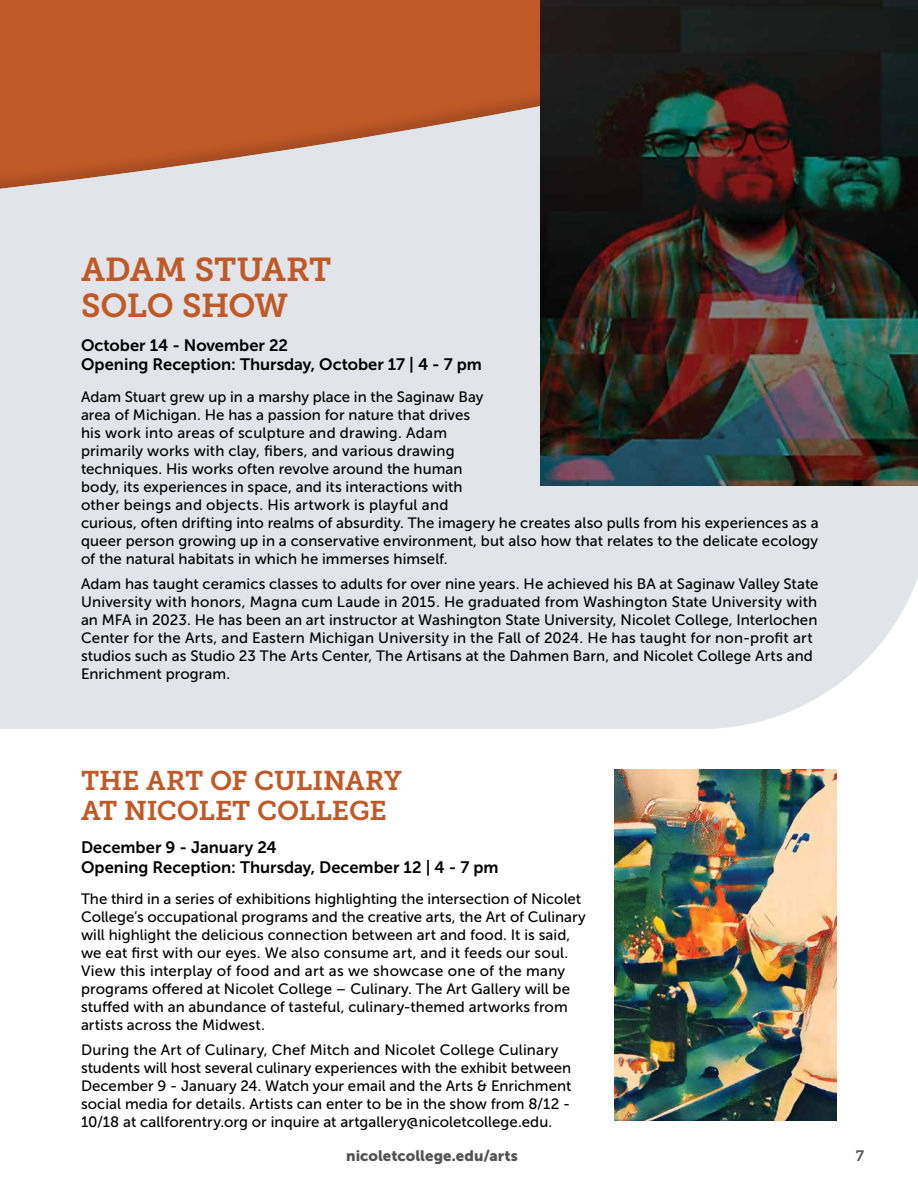
<style>
.page{position:relative;width:918px;height:1188px;background:#fff}
.page>*{position:absolute;margin:0;border:0;box-sizing:border-box;transform-origin:0 0}
.t1{font:33px/36px "Museo Slab 700";letter-spacing:-.01em;color:#c15927}
.t2{font:27px/30px "Museo Slab 700";letter-spacing:-.005em;color:#c15927}
.t3{font:16.5px/19.8px "Museo Sans 700";color:#000}
.t4{font:15px/18px "Museo Sans 500";letter-spacing:.005em;color:#000}
.t5{font:15px "Museo Sans 900";letter-spacing:.005em;color:#515351}
.t6{font:15px "Museo Slab 700";color:#515351}
</style>
<div class="page">
<div style="left:0;top:230px;width:918px;height:499px;background:#e1e4e9"></div>
<div style="left:0;top:0;width:918px;height:230px;background:#000;opacity:.15"></div>
<img style="left:614px;top:770px;width:223px;height:350px">
<img style="left:540px;top:0;width:378px;height:486px">
<h1 class="t1" style="left:81px;top:252px;width:252px">ADAM STUART<br>SOLO SHOW</h1>
<p class="t3" style="left:81px;top:335px;width:402px">October 14 - November 22<br>Opening Reception: Thursday, October 17 | 4 - 7 pm</p>
<p class="t4" style="left:81px;top:388px;width:739px">Adam Stuart grew up in a marshy place in the Saginaw Bay<br>area of Michigan. He has a passion for nature that drives<br>his work into areas of sculpture and drawing. Adam<br>primarily works with clay, fibers, and various drawing<br>techniques. His works often revolve around the human<br>body, its experiences in space, and its interactions with<br>other beings and objects. His artwork is playful and<br>curious, often drifting into realms of absurdity. The imagery he creates also pulls from his experiences as a queer person growing up in a conservative environment, but also how that relates to the delicate ecology of the natural habitats in which he immerses himself.</p>
<p class="t4" style="left:81px;top:574px;width:739px">Adam has taught ceramics classes to adults for over nine years. He achieved his BA at Saginaw Valley State University with honors, Magna cum Laude in 2015. He graduated from Washington State University with an MFA in 2023. He has been an art instructor at Washington State University, Nicolet College, Interlochen Center for the Arts, and Eastern Michigan University in the Fall of 2024. He has taught for non-profit art studios such as Studio 23 The Arts Center, The Artisans at the Dahmen Barn, and Nicolet College Arts and Enrichment program.</p>
<h2 class="t2" style="left:81px;top:766px;width:322px">THE ART OF CULINARY<br>AT NICOLET COLLEGE</h2>
<p class="t3" style="left:81px;top:837px;width:419px">December 9 - January 24<br>Opening Reception: Thursday, December 12 | 4 - 7 pm</p>
<p class="t4" style="left:81px;top:890px;width:506px">The third in a series of exhibitions highlighting the intersection of Nicolet College’s occupational programs and the creative arts, the Art of Culinary will highlight the delicious connection between art and food. It is said, we eat first with our eyes. We also consume art, and it feeds our soul.<br>View this interplay of food and art as we showcase one of the many programs offered at Nicolet College – Culinary. The Art Gallery will be stuffed with an abundance of tasteful, culinary-themed artworks from artists across the Midwest.</p>
<p class="t4" style="left:81px;top:1041px;width:492px">During the Art of Culinary, Chef Mitch and Nicolet College Culinary students will host several culinary experiences with the exhibit between December 9 - January 24. Watch your email and the Arts &amp; Enrichment social media for details. Artists can enter to be in the show from 8/12 - 10/18 at callforentry.org or inquire at artgallery@nicoletcollege.edu.</p>
<p class="t5" style="left:346px;top:1147px;width:173px">nicoletcollege.edu/arts</p>
<p class="t6" style="left:856px;top:1147px;width:10px">7</p>
</div>
